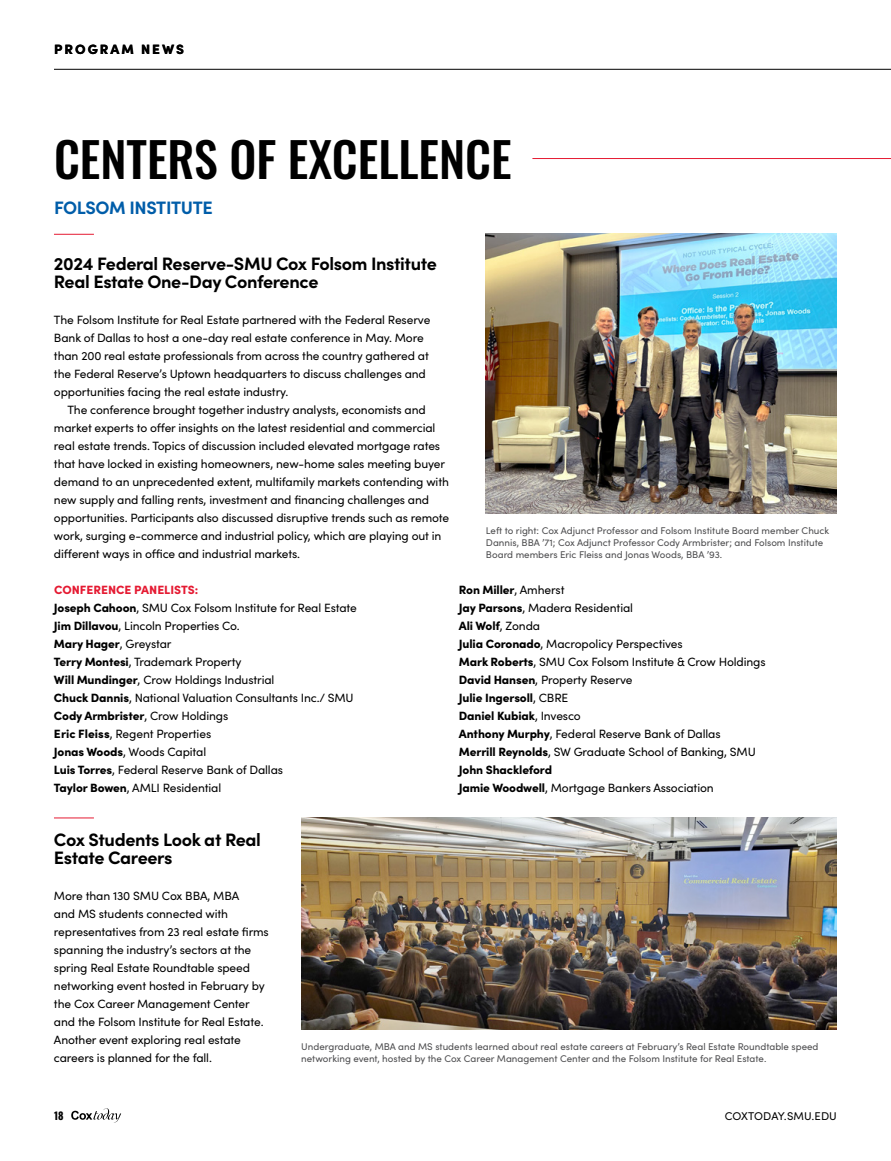
<style>
.page{position:relative;width:891px;height:1161px;background:#fff}
.page>*{position:absolute;margin:0;border:0;box-sizing:border-box;transform-origin:0 0}
.t1{font:500 48px "Oswald";color:#000}
.t2{font:700 18px/18px "Sofia Pro";letter-spacing:-.02em;color:#000}
.t3{font:700 18px "Sofia Pro";letter-spacing:-.02em;color:#005da9}
.t4{font:900 13.5px "Sofia Pro";letter-spacing:.15em;color:#000}
.t5{font:12px/18px "Sofia Pro";letter-spacing:-.01em;color:#000}
.t6{font:11.25px "Sofia Pro";letter-spacing:.01em;color:#000}
.t7{font:700 10.5px "Oswald";color:#000}
.t8{font:9.75px/12px "Sofia Pro";color:#4d4d4f}
.s1{font-weight:900;color:#e51a32}
.s2{font-weight:900}
</style>
<div class="page">
<hr style="left:54px;top:69px;width:837px;height:1px;background:#000">
<svg style="left:71px;top:1108px;width:50px;height:15px"></svg>
<hr style="left:532px;top:158px;width:359px;height:1px;background:#e51a32">
<hr style="left:54px;top:234px;width:40px;height:1px;background:#e51a32">
<hr style="left:54px;top:818px;width:40px;height:1px;background:#e51a32">
<img style="left:486px;top:234px;width:351px;height:279px">
<img style="left:301px;top:818px;width:536px;height:212px">
<p class="t4" style="left:54px;top:39px;width:132px">PROGRAM NEWS</p>
<h1 class="t1" style="left:54px;top:134px;width:459px">CENTERS OF EXCELLENCE</h1>
<h2 class="t3" style="left:54px;top:194px;width:160px">FOLSOM INSTITUTE</h2>
<h2 class="t2" style="left:54px;top:253px;width:384px">2024 Federal Reserve-SMU Cox Folsom Institute<br>Real Estate One-Day Conference</h2>
<p class="t5" style="left:54px;top:310px;width:378px">The Folsom Institute for Real Estate partnered with the Federal Reserve Bank of Dallas to host a one-day real estate conference in May. More than 200 real estate professionals from across the country gathered at the Federal Reserve’s Uptown headquarters to discuss challenges and opportunities facing the real estate industry.</p>
<p class="t5" style="left:54px;top:400px;width:397px;text-indent:14px">The conference brought together industry analysts, economists and market experts to offer insights on the latest residential and commercial real estate trends. Topics of discussion included elevated mortgage rates that have locked in existing homeowners, new-home sales meeting buyer demand to an unprecedented extent, multifamily markets contending with new supply and falling rents, investment and financing challenges and opportunities. Participants also discussed disruptive trends such as remote work, surging e-commerce and industrial policy, which are playing out in different ways in office and industrial markets.</p>
<p class="t8" style="left:486px;top:524px;width:345px">Left to right: Cox Adjunct Professor and Folsom Institute Board member Chuck<br>Dannis, BBA ’71; Cox Adjunct Professor Cody Armbrister; and Folsom Institute<br>Board members Eric Fleiss and Jonas Woods, BBA ’93.</p>
<p class="t5" style="left:54px;top:580px;width:304px"><span class="s1">CONFERENCE PANELISTS:<br></span><span class="s2">Joseph Cahoon</span>, SMU Cox Folsom Institute for Real Estate <span class="s2">Jim Dillavou</span>, Lincoln Properties Co.<br><span class="s2">Mary Hager</span>, Greystar<br><span class="s2">Terry Montesi</span>, Trademark Property<br><span class="s2">Will Mundinger</span>, Crow Holdings Industrial<br><span class="s2">Chuck Dannis</span>, National Valuation Consultants Inc./ SMU <span class="s2">Cody Armbrister</span>, Crow Holdings<br><span class="s2">Eric Fleiss</span>, Regent Properties<br><span class="s2">Jonas Woods</span>, Woods Capital<br><span class="s2">Luis Torres</span>, Federal Reserve Bank of Dallas<br><span class="s2">Taylor Bowen</span>, AMLI Residential</p>
<p class="t5" style="left:459px;top:580px;width:308px"><span class="s2">Ron Miller</span>, Amherst<br><span class="s2">Jay Parsons</span>, Madera Residential<br><span class="s2">Ali Wolf</span>, Zonda<br><span class="s2">Julia Coronado</span>, Macropolicy Perspectives<br><span class="s2">Mark Roberts</span>, SMU Cox Folsom Institute &amp; Crow Holdings <span class="s2">David Hansen</span>, Property Reserve<br><span class="s2">Julie Ingersoll</span>, CBRE<br><span class="s2">Daniel Kubiak</span>, Invesco<br><span class="s2">Anthony Murphy</span>, Federal Reserve Bank of Dallas<br><span class="s2">Merrill Reynolds</span>, SW Graduate School of Banking, SMU <span class="s2">John Shackleford<br>Jamie Woodwell</span>, Mortgage Bankers Association</p>
<h2 class="t2" style="left:54px;top:829px;width:208px">Cox Students Look at Real<br>Estate Careers</h2>
<p class="t5" style="left:54px;top:886px;width:216px">More than 130 SMU Cox BBA, MBA<br>and MS students connected with representatives from 23 real estate firms spanning the industry’s sectors at the spring Real Estate Roundtable speed networking event hosted in February by the Cox Career Management Center and the Folsom Institute for Real Estate.<br>Another event exploring real estate careers is planned for the fall.</p>
<p class="t8" style="left:301px;top:1040px;width:519px">Undergraduate, MBA and MS students learned about real estate careers at February’s Real Estate Roundtable speed networking event, hosted by the Cox Career Management Center and the Folsom Institute for Real Estate.</p>
<p class="t7" style="left:54px;top:1110px;width:11px">18</p>
<p class="t6" style="left:725px;top:1107px;width:114px">COXTODAY.SMU.EDU</p>
</div>
